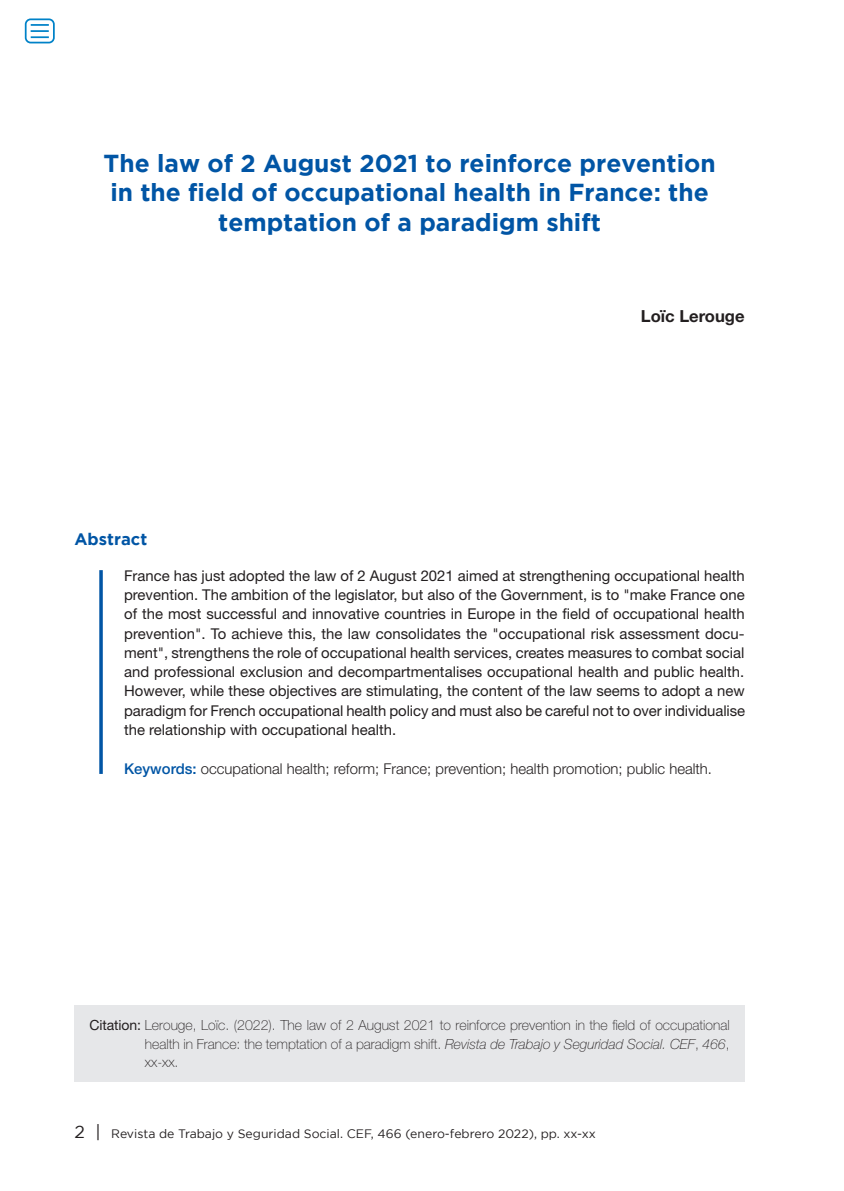
<style>
.page{position:relative;width:844px;height:1191px;background:#fff}
.page>*{position:absolute;margin:0;border:0;box-sizing:border-box;transform-origin:0 0}
.Título_NUEVO_FORMATO{font:700 24.5px/29.8px "Gotham";color:#0155a5;text-align:center}
.Autor_Helv{font:700 16.62px "Helvetica Neue LT Std";color:#231f20}
.Extracto_helv{font:700 16.62px "Gotham";color:#0155a5}
.Texto_EXTRACTO{font:14.88px/19.2px "Helvetica Neue LT Std";color:#231f20;text-align:justify}
.t1{font:300 14.88px "Helvetica Neue LT Std";color:#231f20}
.Cómo_citar{font:100 14px/18.4px "Helvetica Neue LT Std";color:#231f20;text-align:justify}
.t2{font:12.25px "Gotham";color:#231f20}
.s1{font-weight:500;color:#0155a5}
.s2{font-weight:400}
.s3{font-style:italic}
.s4{font-size:17.5px}
</style>
<div class="page">
<svg style="left:99px;top:570px;width:4px;height:204px"></svg>
<div style="left:74px;top:1005px;width:670px;height:76px;background:#e6e7e9"></div>
<div style="left:25px;top:18px;width:30px;height:25px;border:2px solid #0082c8;border-radius:5px"></div>
<svg style="left:31px;top:24px;width:18px;height:14px"></svg>
<p class="Título_NUEVO_FORMATO" style="left:103px;top:147px;width:613px">The law of 2 August 2021 to reinforce prevention in the field of occupational health in France: the temptation of a paradigm shift</p>
<p class="Autor_Helv" style="left:640px;top:305px;width:105px">Loïc Lerouge</p>
<p class="Extracto_helv" style="left:74px;top:530px;width:74px">Abstract</p>
<p class="Texto_EXTRACTO" style="left:124px;top:565px;width:622px">France has just adopted the law of 2 August 2021 aimed at strengthening occupational health prevention. The ambition of the legislator, but also of the Government, is to "make France one of the most successful and innovative countries in Europe in the field of occupational health prevention". To achieve this, the law consolidates the "occupational risk assessment docu&shy;ment", strengthens the role of occupational health services, creates measures to combat social and professional exclusion and decompartmentalises occupational health and public health.<br>However, while these objectives are stimulating, the content of the law seems to adopt a new paradigm for French occupational health policy and must also be careful not to over individualise the relationship with occupational health.</p>
<p class="t1" style="left:124px;top:759px;width:589px"><span class="s1">Keywords:</span> occupational health; reform; France; prevention; health promotion; public health.</p>
<p class="Cómo_citar" style="left:145px;top:1016px;width:586px;text-indent:-56px"><span class="s2">Citation:</span> Lerouge, Loïc. (2022). The law of 2 August 2021 to reinforce prevention in the field of occupational health in France: the temptation of a paradigm shift. <span class="s3">Revista de Trabajo y Seguridad Social. CEF</span>, <span class="s3">466</span>, xx-xx.</p>
<p class="t2" style="left:74px;top:1127px;width:523px"><span class="s4">2 |</span> Revista de Trabajo y Seguridad Social. CEF, 466 (enero-febrero 2022), pp. xx-xx</p>
</div>
